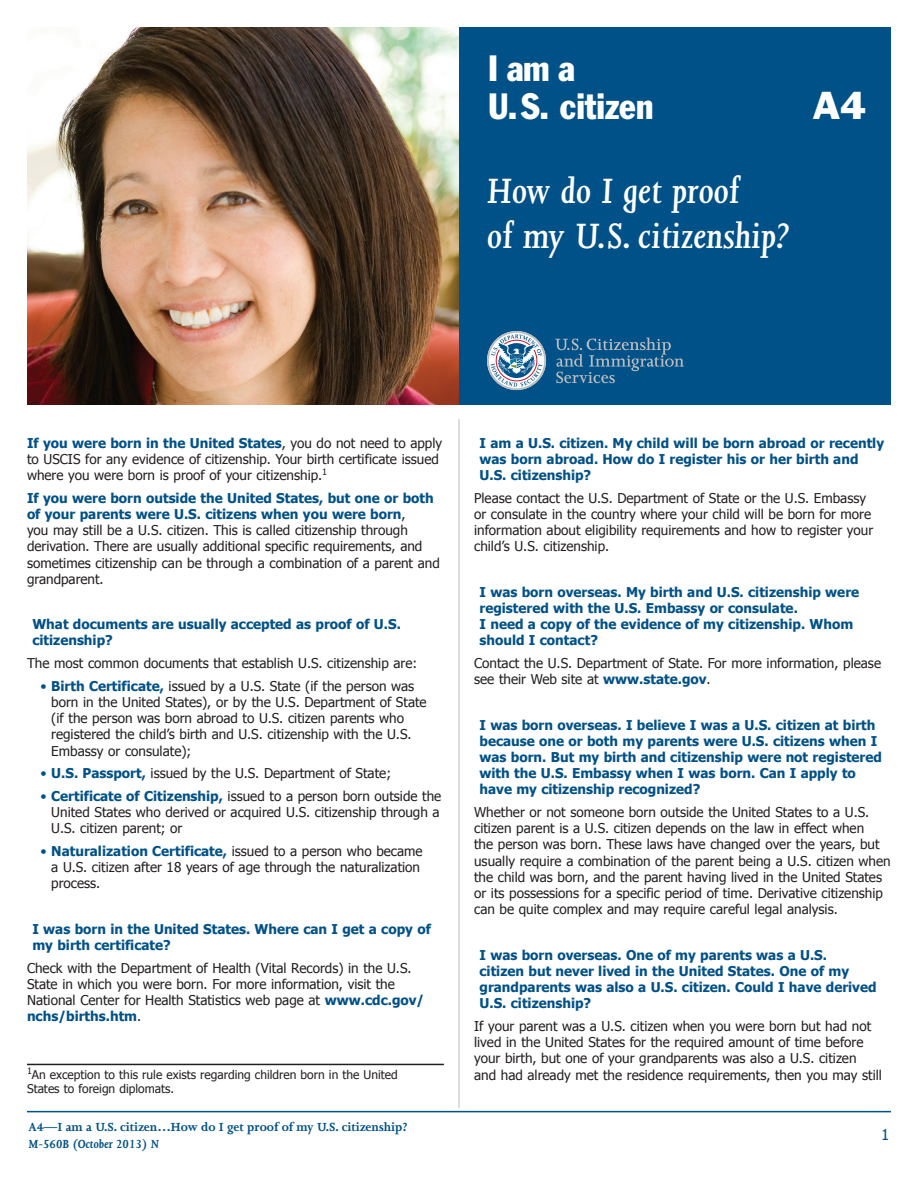
<style>
.page{position:relative;width:918px;height:1188px;background:#fff}
.page>*{position:absolute;margin:0;border:0;box-sizing:border-box;transform-origin:0 0}
.secondary_message__t{font:italic 600 40.5px/45px "Joanna MT Std";color:#fff}
.Primary__title{font:condensed 36px "Franklin Gothic";color:#fff}
.t1{font:36px "Franklin Gothic";color:#fff}
.t2{font:15px "Tahoma";color:#005187}
.Copy{font:13.5px/16.2px "Tahoma";color:#231f20}
.copy_subhead{font:700 13.5px/16.2px "Tahoma";color:#005187}
.copy_with_bullets{font:13.5px/16.2px "Tahoma";color:#231f20}
.t3{font:700 13.5px "Joanna";color:#005187}
.t4{font:italic 700 13.5px "Joanna";color:#005187}
.Copy-2{font:12px/14.4px "Tahoma";color:#231f20}
.s1{font-weight:700;color:#005187}
.s2{color:#005187}
</style>
<div class="page">
<hr style="left:27px;top:1111px;width:864px;height:1px;background:#005187">
<hr style="left:458px;top:419px;width:2px;height:689px;background:#d1d2d4">
<div style="left:452px;top:27px;width:439px;height:378px;background:#005187"></div>
<img style="left:27px;top:27px;width:432px;height:378px">
<svg style="left:555px;top:338px;width:129px;height:45px"></svg>
<svg style="left:487px;top:331px;width:59px;height:59px"></svg>
<hr style="left:27px;top:1064px;width:417px;height:1px;background:#231f20">
<p class="Primary__title" style="left:488px;top:46px;width:89px">I am a</p>
<p class="Primary__title" style="left:488px;top:84px;width:167px">U.S. citizen</p>
<p class="t1" style="left:812px;top:82px;width:55px">A4</p>
<p class="secondary_message__t" style="left:487px;top:169px;width:304px">How do I get proof<br>of my U.S. citizenship?</p>
<p class="Copy" style="left:27px;top:434px;width:417px"><span class="s1">If you were born in the United States</span>, you do not need to apply to USCIS for any evidence of citizenship. Your birth certificate issued where you were born is proof of your citizenship.<sup>1</sup></p>
<p class="Copy" style="left:27px;top:489px;width:414px"><span class="s1">If you were born outside the United States, but one or both of your parents were U.S. citizens when you were born</span>,<br>you may still be a U.S. citizen. This is called citizenship through derivation. There are usually additional specific requirements, and sometimes citizenship can be through a combination of a parent and grandparent.</p>
<p class="copy_subhead" style="left:32px;top:615px;width:370px">What documents are usually accepted as proof of U.S. citizenship?</p>
<p class="Copy" style="left:27px;top:654px;width:392px">The most common documents that establish U.S. citizenship are:</p>
<p class="copy_with_bullets" style="left:51px;top:677px;width:377px;text-indent:-11px"><span class="s2">•</span> <span class="s1">Birth Certificate,</span> issued by a U.S. State (if the person was born in the United States), or by the U.S. Department of State (if the person was born abroad to U.S. citizen parents who registered the child’s birth and U.S. citizenship with the U.S.<br>Embassy or consulate);</p>
<p class="copy_with_bullets" style="left:41px;top:765px;width:352px"><span class="s2">•</span> <span class="s1">U.S. Passport,</span> issued by the U.S. Department of State;</p>
<p class="copy_with_bullets" style="left:51px;top:787px;width:392px;text-indent:-11px"><span class="s2">•</span> <span class="s1">Certificate of Citizenship,</span> issued to a person born outside the<br>United States who derived or acquired U.S. citizenship through a<br>U.S. citizen parent; or</p>
<p class="copy_with_bullets" style="left:51px;top:842px;width:373px;text-indent:-11px"><span class="s2">•</span> <span class="s1">Naturalization Certificate,</span> issued to a person who became a U.S. citizen after 18 years of age through the naturalization process.</p>
<p class="copy_subhead" style="left:32px;top:920px;width:400px">I was born in the United States. Where can I get a copy of my birth certificate?</p>
<p class="Copy" style="left:27px;top:959px;width:399px">Check with the Department of Health (Vital Records) in the U.S.<br>State in which you were born. For more information, visit the National Center for Health Statistics web page at <span class="s1">www.cdc.gov/ nchs/births.htm</span>.</p>
<p class="Copy-2" style="left:27px;top:1067px;width:372px"><sup>1</sup>An exception to this rule exists regarding children born in the United<br>States to foreign diplomats.</p>
<p class="t3" style="left:28px;top:1120px;width:381px">A4—I am a U.S. citizen…How do I get proof of my U.S. citizenship?</p>
<p class="t4" style="left:28px;top:1136px;width:132px">M-560B (October 2013) N</p>
<p class="copy_subhead" style="left:480px;top:434px;width:406px">I am a U.S. citizen. My child will be born abroad or recently was born abroad. How do I register his or her birth and<br>U.S. citizenship?</p>
<p class="Copy" style="left:474px;top:489px;width:401px">Please contact the U.S. Department of State or the U.S. Embassy or consulate in the country where your child will be born for more information about eligibility requirements and how to register your child’s U.S. citizenship.</p>
<p class="copy_subhead" style="left:480px;top:583px;width:381px">I was born overseas. My birth and U.S. citizenship were registered with the U.S. Embassy or consulate.<br>I need a copy of the evidence of my citizenship. Whom should I contact?</p>
<p class="Copy" style="left:474px;top:654px;width:408px">Contact the U.S. Department of State. For more information, please see their Web site at <span class="s1">www.state.gov</span>.</p>
<p class="copy_subhead" style="left:480px;top:716px;width:404px">I was born overseas. I believe I was a U.S. citizen at birth because one or both my parents were U.S. citizens when I was born. But my birth and citizenship were not registered with the U.S. Embassy when I was born. Can I apply to have my citizenship recognized?</p>
<p class="Copy" style="left:474px;top:803px;width:418px">Whether or not someone born outside the United States to a U.S. citizen parent is a U.S. citizen depends on the law in effect when<br>the person was born. These laws have changed over the years, but usually require a combination of the parent being a U.S. citizen when the child was born, and the parent having lived in the United States or its possessions for a specific period of time. Derivative citizenship can be quite complex and may require careful legal analysis.</p>
<p class="copy_subhead" style="left:480px;top:946px;width:399px">I was born overseas. One of my parents was a U.S.<br>citizen but never lived in the United States. One of my grandparents was also a U.S. citizen. Could I have derived U.S. citizenship?</p>
<p class="Copy" style="left:474px;top:1017px;width:409px">If your parent was a U.S. citizen when you were born but had not lived in the United States for the required amount of time before your birth, but one of your grandparents was also a U.S. citizen<br>and had already met the residence requirements, then you may still</p>
<p class="t2" style="left:881px;top:1125px;width:10px">1</p>
</div>
